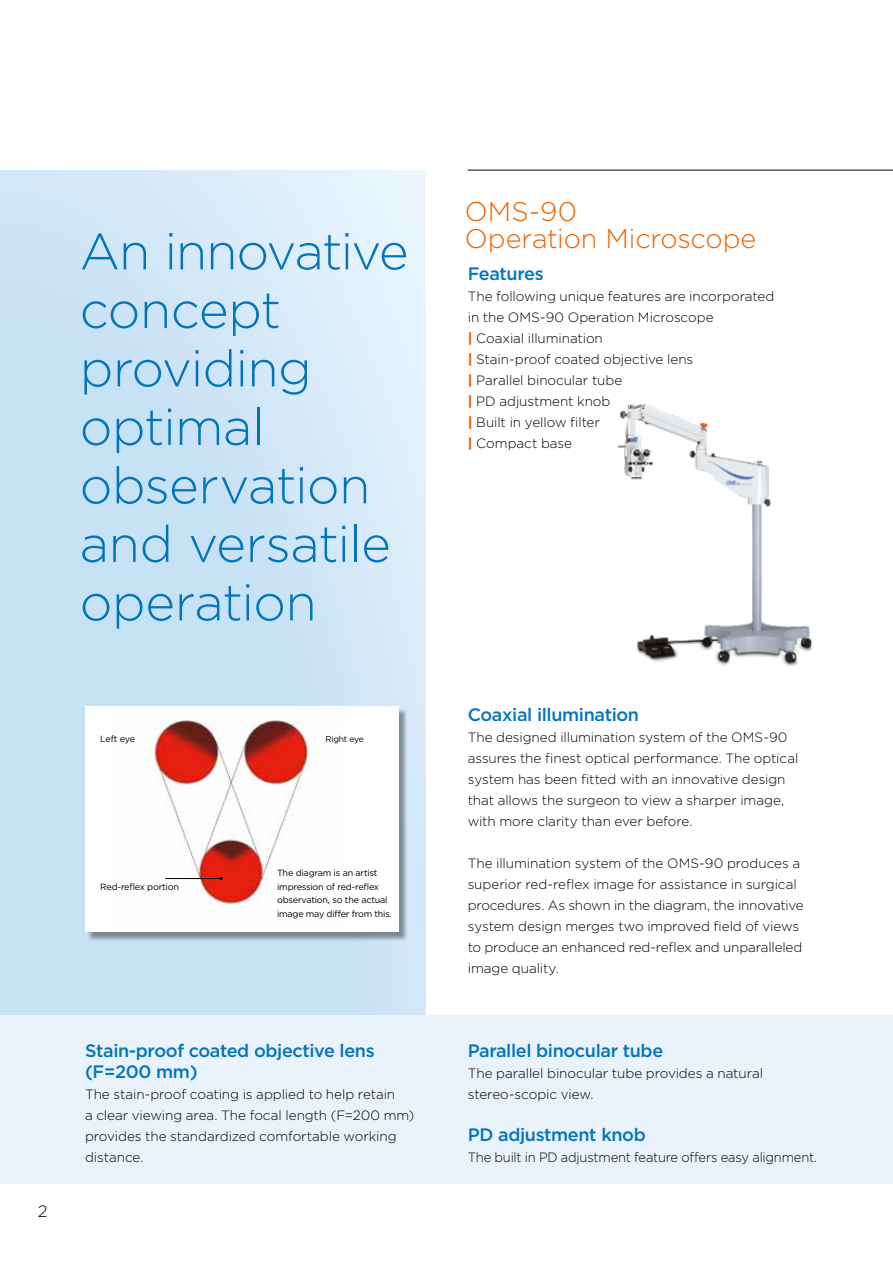
<style>
.page{position:relative;width:893px;height:1263px;background:#fff}
.page>*{position:absolute;margin:0;border:0;box-sizing:border-box;transform-origin:0 0}
.t1{font:300 51px/58.5px "Gotham";letter-spacing:-.015em;color:#0075be}
.t2{font:300 27px/27px "Gotham";letter-spacing:-.005em;color:#ec6502}
.t3{font:500 18px/21px "Gotham";letter-spacing:-.02em;color:#0075be}
.t4{font:300 16.5px "Gotham";color:#000}
.t5{font:300 13.5px/21px "Gotham";letter-spacing:-.01em;color:#000}
.t6{font:300 13.5px "Gotham";letter-spacing:-.01em;color:#000;scale:.96 1}
.t7{font:9px/13.5px "Gotham";letter-spacing:-.02em;color:#000}
.t8{font:8.55px "Gotham";letter-spacing:-.02em;color:#000}
.s1{font-weight:900;color:#ec6502}
</style>
<div class="page">
<svg style="left:0;top:170px;width:425px;height:845px;background:#cfe5f6"></svg>
<div style="left:0;top:1015px;width:893px;height:168px;background:#eaf2fb"></div>
<hr style="left:468px;top:170px;width:425px;height:1px;background:#000">
<div style="left:87px;top:708px;width:321px;height:233px;background:#000;opacity:.4"></div>
<div style="left:85px;top:706px;width:313px;height:226px;background:#fff"></div>
<img style="left:147px;top:720px;width:164px;height:190px">
<hr style="left:165px;top:878px;width:56px;height:1px;background:#000">
<img style="left:617px;top:404px;width:195px;height:263px">
<h1 class="t1" style="left:80px;top:221px;width:330px">An innovative concept providing optimal observation and versatile operation</h1>
<p class="t7" style="left:100px;top:732px;width:36px">Left eye</p>
<p class="t8" style="left:325px;top:733px;width:40px">Right eye</p>
<p class="t7" style="left:100px;top:879px;width:80px">Red-reflex portion</p>
<p class="t7" style="left:277px;top:866px;width:116px">The diagram is an artist impression of red-reflex observation, so the actual image may differ from this.</p>
<p class="t4" style="left:38px;top:1201px;width:11px">2</p>
<h3 class="t3" style="left:85px;top:1040px;width:291px">Stain-proof coated objective lens (F=200 mm)</h3>
<p class="t5" style="left:85px;top:1083px;width:331px">The stain-proof coating is applied to help retain<br>a clear viewing area. The focal length (F=200 mm) provides the standardized comfortable working distance.</p>
<h2 class="t2" style="left:465px;top:197px;width:293px">OMS-90<br>Operation Microscope</h2>
<h3 class="t3" style="left:468px;top:263px;width:77px">Features</h3>
<p class="t5" style="left:468px;top:285px;width:308px">The following unique features are incorporated in the OMS-90 Operation Microscope<br><span class="s1">|</span> Coaxial illumination<br><span class="s1">|</span> Stain-proof coated objective lens<br><span class="s1">|</span> Parallel binocular tube<br><span class="s1">|</span> PD adjustment knob<br><span class="s1">|</span> Built in yellow filter<br><span class="s1">|</span> Compact base</p>
<h3 class="t3" style="left:468px;top:704px;width:173px">Coaxial illumination</h3>
<p class="t5" style="left:468px;top:726px;width:332px">The designed illumination system of the OMS-90 assures the finest optical performance. The optical system has been fitted with an innovative design that allows the surgeon to view a sharper image, with more clarity than ever before.</p>
<p class="t5" style="left:468px;top:852px;width:337px">The illumination system of the OMS-90 produces a superior red-reflex image for assistance in surgical procedures. As shown in the diagram, the innovative system design merges two improved field of views to produce an enhanced red-reflex and unparalleled image quality.</p>
<h3 class="t3" style="left:468px;top:1040px;width:197px">Parallel binocular tube</h3>
<p class="t5" style="left:468px;top:1062px;width:297px">The parallel binocular tube provides a natural stereo-scopic view.</p>
<h3 class="t3" style="left:468px;top:1124px;width:180px">PD adjustment knob</h3>
<p class="t6" style="left:468px;top:1149px;width:365px">The built in PD adjustment feature offers easy alignment.</p>
</div>
